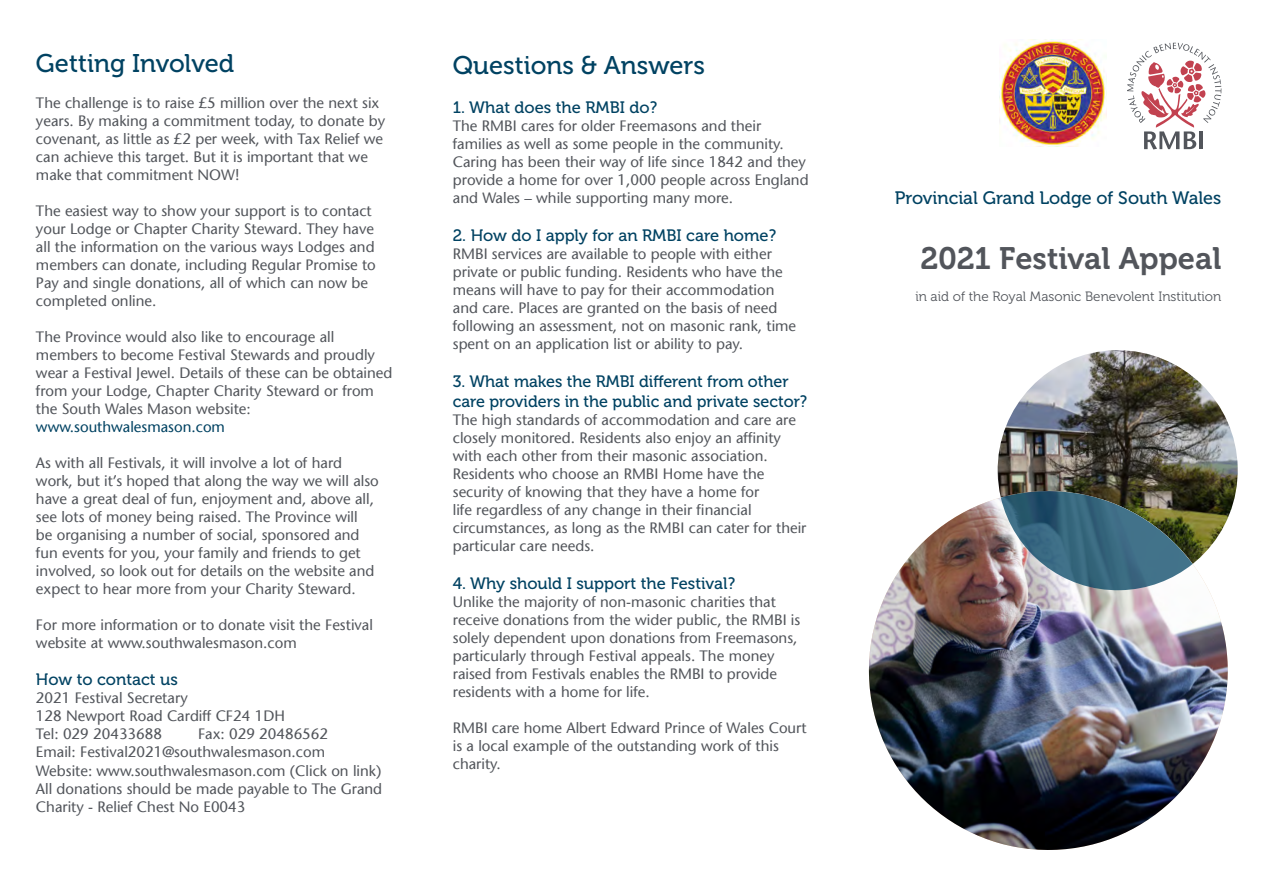
<style>
.page{position:relative;width:1263px;height:893px;background:#fff}
.page>*{position:absolute;margin:0;border:0;box-sizing:border-box;transform-origin:0 0}
.Body_copy_grey{font:30.9px "Museo 700";color:#52555b}
.t1{font:25.5px "Museo 500";color:#004262}
.t2{font:18px "Museo 500";color:#004262}
.t3{font:16.5px/19.8px "Museo 500";color:#004262}
.t4{font:15px/18px "Stone Sans";color:#52555b}
.t5{font:15px "Stone Sans";color:#004262}
.Body_copy_grey-2{font:13.5px "Museo 300";color:#52555b}
</style>
<div class="page">
<img style="left:997px;top:350px;width:241px;height:162px">
<img style="left:868px;top:491px;width:362px;height:359px">
<svg style="left:1127px;top:43px;width:94px;height:106px"></svg>
<img style="left:1001px;top:39px;width:106px;height:107px">
<img style="left:1001px;top:490px;width:191px;height:101px">
<p class="t1" style="left:36px;top:49px;width:200px">Getting Involved</p>
<p class="t4" style="left:36px;top:93px;width:351px">The challenge is to raise £5 million over the next six years. By making a commitment today, to donate by covenant, as little as £2 per week, with Tax Relief we can achieve this target. But it is important that we make that commitment NOW!</p>
<p class="t4" style="left:36px;top:201px;width:341px">The easiest way to show your support is to contact your Lodge or Chapter Charity Steward. They have all the information on the various ways Lodges and members can donate, including Regular Promise to Pay and single donations, all of which can now be completed online.</p>
<p class="t4" style="left:36px;top:327px;width:358px">The Province would also like to encourage all members to become Festival Stewards and proudly wear a Festival Jewel. Details of these can be obtained from your Lodge, Chapter Charity Steward or from the South Wales Mason website:</p>
<p class="t5" style="left:36px;top:417px;width:191px">www.southwalesmason.com</p>
<p class="t4" style="left:36px;top:453px;width:344px">As with all Festivals, it will involve a lot of hard work, but it’s hoped that along the way we will also have a great deal of fun, enjoyment and, above all, see lots of money being raised. The Province will<br>be organising a number of social, sponsored and fun events for you, your family and friends to get involved, so look out for details on the website and expect to hear more from your Charity Steward.</p>
<p class="t4" style="left:36px;top:615px;width:338px">For more information or to donate visit the Festival website at www.southwalesmason.com</p>
<p class="t3" style="left:36px;top:670px;width:143px">How to contact us</p>
<p class="t4" style="left:36px;top:689px;width:153px">2021 Festival Secretary</p>
<p class="t4" style="left:36px;top:707px;width:250px">128 Newport Road Cardiff CF24 1DH</p>
<p class="t4" style="left:36px;top:725px;width:128px">Tel: 029 20433688</p>
<p class="t4" style="left:198px;top:725px;width:132px">Fax: 029 20486562</p>
<p class="t4" style="left:36px;top:743px;width:291px">Email: Festival2021@southwalesmason.com</p>
<p class="t4" style="left:36px;top:761px;width:347px">Website: www.southwalesmason.com (Click on link)</p>
<p class="t4" style="left:36px;top:779px;width:348px">All donations should be made payable to The Grand<br>Charity - Relief Chest No E0043</p>
<p class="t1" style="left:453px;top:51px;width:254px">Questions &amp; Answers</p>
<p class="t3" style="left:453px;top:98px;width:206px">1. What does the RMBI do?</p>
<p class="t4" style="left:453px;top:117px;width:357px">The RMBI cares for older Freemasons and their families as well as some people in the community.<br>Caring has been their way of life since 1842 and they provide a home for over 1,000 people across England and Wales – while supporting many more.</p>
<p class="t3" style="left:453px;top:226px;width:325px">2. How do I apply for an RMBI care home?</p>
<p class="t4" style="left:453px;top:245px;width:345px">RMBI services are available to people with either private or public funding. Residents who have the means will have to pay for their accommodation and care. Places are granted on the basis of need following an assessment, not on masonic rank, time spent on an application list or ability to pay.</p>
<p class="t3" style="left:453px;top:372px;width:356px">3. What makes the RMBI different from other care providers in the public and private sector?</p>
<p class="t4" style="left:453px;top:411px;width:355px">The high standards of accommodation and care are closely monitored. Residents also enjoy an affinity with each other from their masonic association.<br>Residents who choose an RMBI Home have the security of knowing that they have a home for<br>life regardless of any change in their financial circumstances, as long as the RMBI can cater for their particular care needs.</p>
<p class="t3" style="left:453px;top:573px;width:284px">4. Why should I support the Festival?</p>
<p class="t4" style="left:453px;top:592px;width:349px">Unlike the majority of non-masonic charities that receive donations from the wider public, the RMBI is solely dependent upon donations from Freemasons, particularly through Festival appeals. The money raised from Festivals enables the RMBI to provide residents with a home for life.</p>
<p class="t4" style="left:453px;top:718px;width:355px">RMBI care home Albert Edward Prince of Wales Court is a local example of the outstanding work of this charity.</p>
<p class="t2" style="left:895px;top:188px;width:328px">Provincial Grand Lodge of South Wales</p>
<p class="Body_copy_grey" style="left:920px;top:241px;width:303px">2021 Festival Appeal</p>
<p class="Body_copy_grey-2" style="left:915px;top:289px;width:308px">in aid of the Royal Masonic Benevolent Institution</p>
</div>
